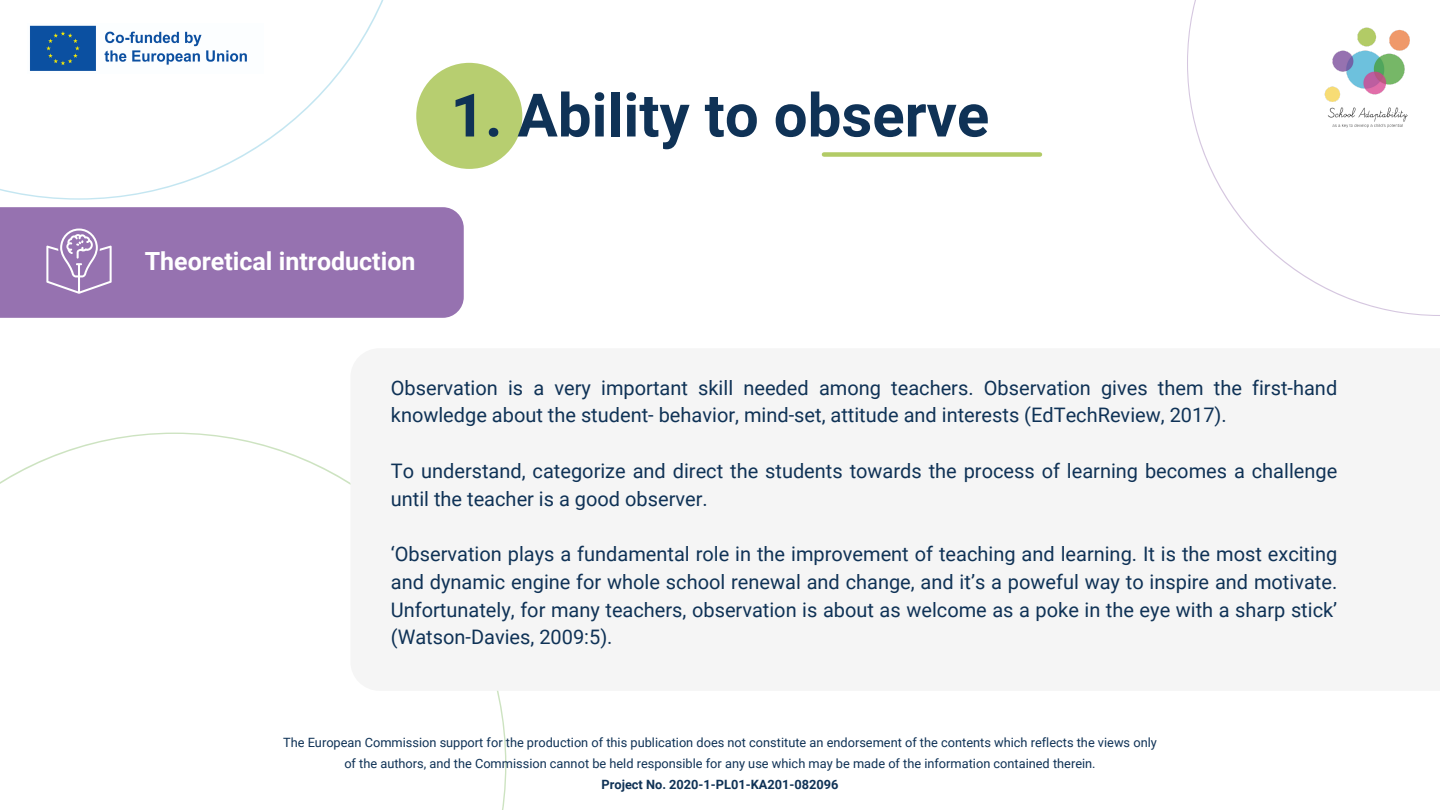
<style>
.page{position:relative;width:1440px;height:810px;background:#fff}
.page>*{position:absolute;margin:0;border:0;box-sizing:border-box;transform-origin:0 0}
.t1{font:700 60px "Roboto";color:#0f3256}
.t2{font:700 25px "Roboto";color:#fff}
.t3{font:20px/27.8px "Roboto";color:#0f3256}
.t4{font:12.8px/21px "Roboto";color:#0f3256;text-align:center}
.t5{font:700 12.8px "Roboto";color:#0f3256}
</style>
<div class="page">
<svg style="left:0;top:433px;width:506px;height:377px"></svg>
<div style="left:350px;top:433px;width:156px;height:258px;background:#f5f5f5"></div>
<div style="left:416px;top:63px;width:106px;height:106px;background:#b7ce70;border-radius:50%"></div>
<div style="left:824px;top:152px;width:216px;height:5px;background:#b2cb66"></div>
<svg style="left:1187px;top:0;width:253px;height:316px"></svg>
<svg style="left:0;top:0;width:384px;height:200px"></svg>
<div style="left:0;top:207px;width:464px;height:111px;background:#9672b0"></div>
<svg style="left:46px;top:229px;width:66px;height:65px"></svg>
<p class="t2" style="left:145px;top:247px;width:272px">Theoretical introduction</p>
<p class="t1" style="left:451px;top:81px;width:540px">1. Ability to observe</p>
<p class="t3" style="left:391px;top:374px;width:948px">Observation is a very important skill needed among teachers. Observation gives them the first-hand knowledge about the student- behavior, mind-set, attitude and interests (EdTechReview, 2017).</p>
<p class="t3" style="left:391px;top:457px;width:948px">To understand, categorize and direct the students towards the process of learning becomes a challenge until the teacher is a good observer.</p>
<p class="t3" style="left:391px;top:540px;width:948px;text-align:justify">‘Observation plays a fundamental role in the improvement of teaching and learning. It is the most exciting and dynamic engine for whole school renewal and change, and it’s a poweful way to inspire and motivate.<br>Unfortunately, for many teachers, observation is about as welcome as a poke in the eye with a sharp stick’ (Watson-Davies, 2009:5).</p>
<p class="t4" style="left:283px;top:732px;width:875px">The European Commission support for the production of this publication does not constitute an endorsement of the contents which reflects the views only of the authors, and the Commission cannot be held responsible for any use which may be made of the information contained therein.</p>
<p class="t5" style="left:602px;top:777px;width:238px">Project No. 2020-1-PL01-KA201-082096</p>
</div>
